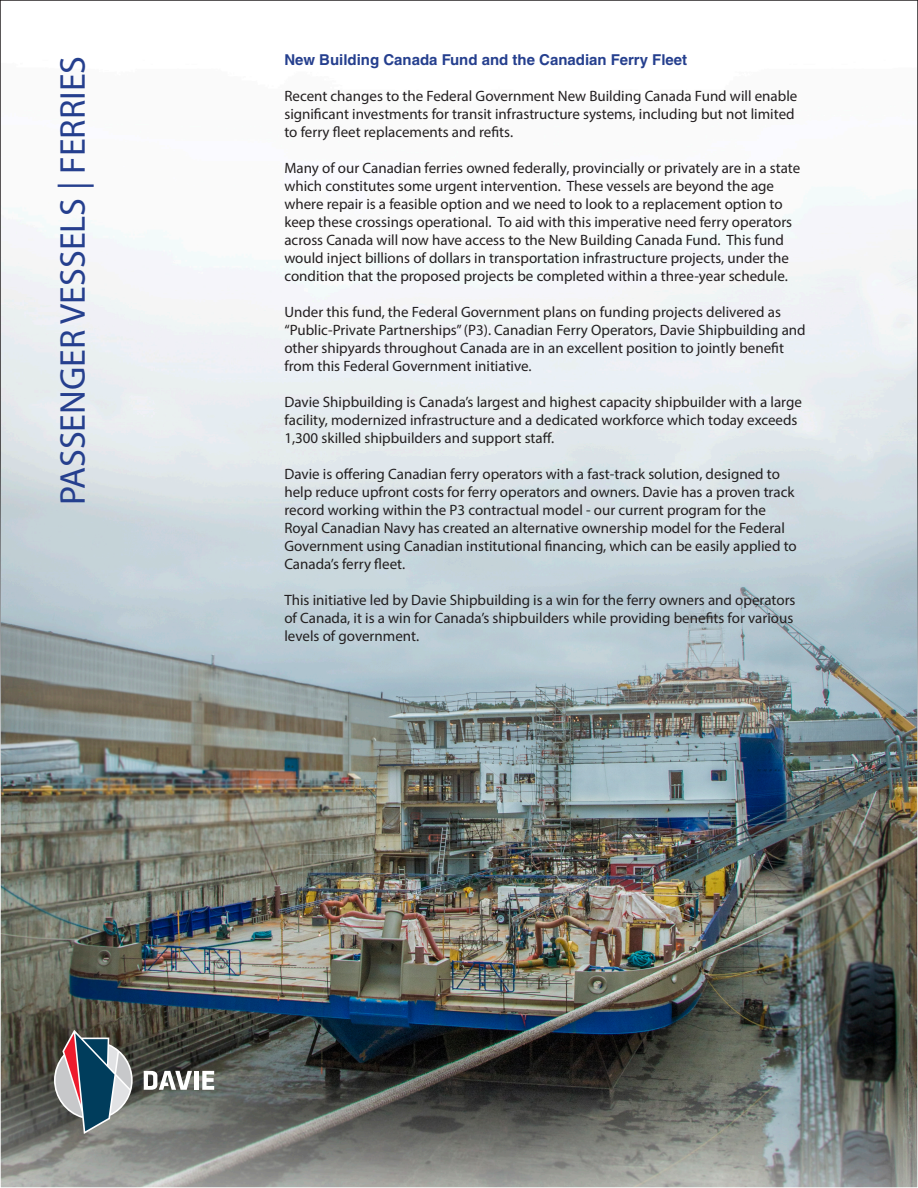
<style>
.page{position:relative;width:918px;height:1188px;background:#fff}
.page>*{position:absolute;margin:0;border:0;box-sizing:border-box;transform-origin:0 0}
.t1{font:36px "Myriad Pro";color:#253f8e}
.t2{font:15px/18px "Myriad Pro";color:#231f20}
.t3{font:700 15px "Helvetica LT Std";color:#253f8e}
</style>
<div class="page">
<img style="left:3px;top:187px;width:912px;height:998px">
<svg style="left:54px;top:1030px;width:79px;height:104px;background:#6f777f"></svg>
<hr style="left:194px;top:1071px;width:4px;height:19px;background:#fff">
<svg style="left:202px;top:1071px;width:12px;height:19px"></svg>
<svg style="left:144px;top:1071px;width:48px;height:19px"></svg>
<p class="t1" style="left:51px;top:505px;width:451px;rotate:-90deg">PASSENGER VESSELS | FERRIES</p>
<p class="t3" style="left:284px;top:51px;width:404px">New Building Canada Fund and the Canadian Ferry Fleet</p>
<p class="t2" style="left:284px;top:87px;width:515px">Recent changes to the Federal Government New Building Canada Fund will enable significant investments for transit infrastructure systems, including but not limited to ferry fleet replacements and refits.</p>
<p class="t2" style="left:284px;top:159px;width:517px">Many of our Canadian ferries owned federally, provincially or privately are in a state which constitutes some urgent intervention. These vessels are beyond the age where repair is a feasible option and we need to look to a replacement option to keep these crossings operational. To aid with this imperative need ferry operators across Canada will now have access to the New Building Canada Fund. This fund would inject billions of dollars in transportation infrastructure projects, under the condition that the proposed projects be completed within a three-year schedule.</p>
<p class="t2" style="left:284px;top:303px;width:523px">Under this fund, the Federal Government plans on funding projects delivered as “Public-Private Partnerships” (P3). Canadian Ferry Operators, Davie Shipbuilding and other shipyards throughout Canada are in an excellent position to jointly benefit from this Federal Government initiative.</p>
<p class="t2" style="left:284px;top:393px;width:519px">Davie Shipbuilding is Canada’s largest and highest capacity shipbuilder with a large facility, modernized infrastructure and a dedicated workforce which today exceeds<br>1,300 skilled shipbuilders and support staff.</p>
<p class="t2" style="left:284px;top:465px;width:514px">Davie is offering Canadian ferry operators with a fast-track solution, designed to help reduce upfront costs for ferry operators and owners. Davie has a proven track record working within the P3 contractual model - our current program for the Royal Canadian Navy has created an alternative ownership model for the Federal Government using Canadian institutional financing, which can be easily applied to Canada’s ferry fleet.</p>
<p class="t2" style="left:284px;top:591px;width:513px">This initiative led by Davie Shipbuilding is a win for the ferry owners and operators of Canada, it is a win for Canada’s shipbuilders while providing benefits for various levels of government.</p>
</div>
